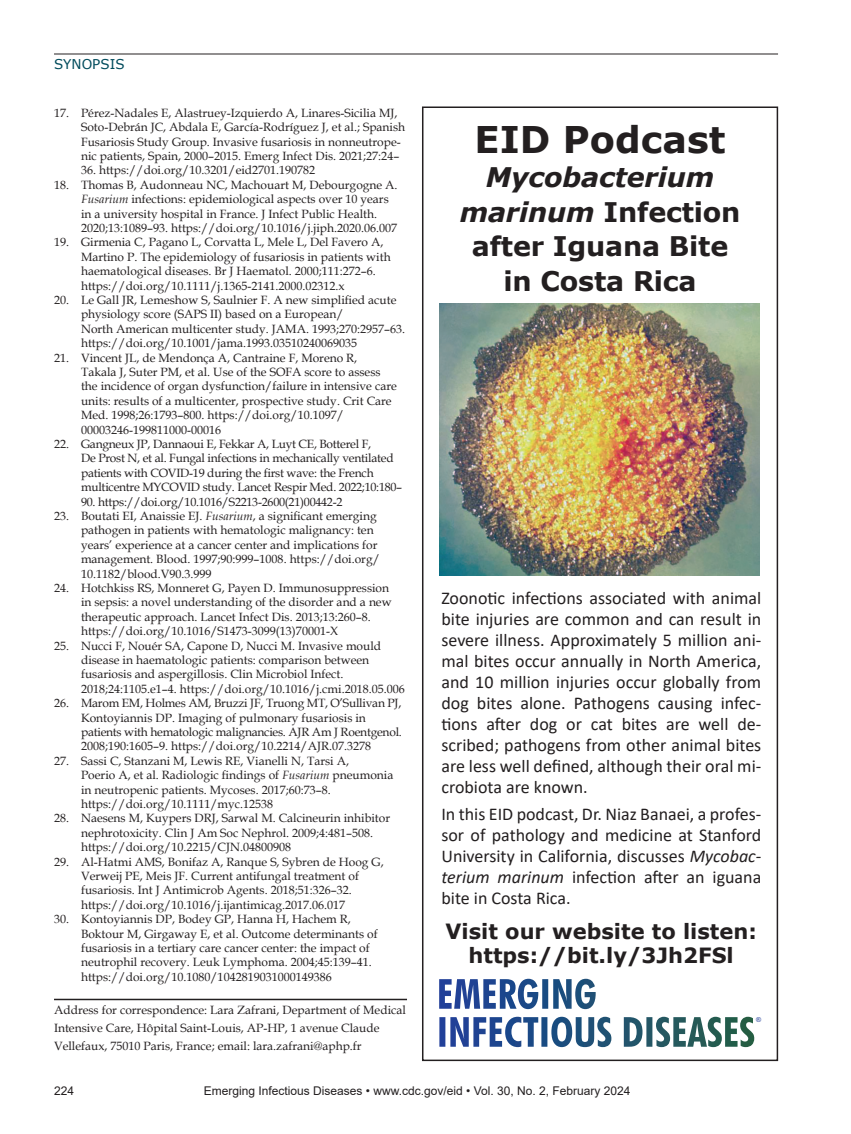
<style>
.page{position:relative;width:851px;height:1134px;background:#fff}
.page>*{position:absolute;margin:0;border:0;box-sizing:border-box;transform-origin:0 0}
.t1{font:700 36.75px "Verdana";color:#231f20}
.t2{font:700 27px/34.5px "Verdana";letter-spacing:-.01em;color:#231f20;text-align:center}
.t3{font:700 21px/24px "Verdana";color:#231f20;text-align:center}
.t4{font:18px/21px "Calibri";color:#231f20;text-align:justify}
.t5{font:13.5px "Verdana";color:#004b5c}
.t6{font:12px/14.4px "Book Antiqua";color:#231f20}
.t7{font:12px/14.4px "Book Antiqua";letter-spacing:-.02em;color:#231f20}
.t8{font:12px "Arial";color:#231f20}
.t9{font:6.9px "Arial";color:#223f99}
.s1{font-style:italic}
</style>
<div class="page">
<hr style="left:54px;top:54px;width:724px;height:1px;background:#231f20">
<hr style="left:54px;top:999px;width:353px;height:1px;background:#231f20">
<div style="left:422px;top:106px;width:356px;height:955px;border:2px solid #231f20"></div>
<svg style="left:439px;top:979px;width:315px;height:68px"></svg>
<img style="left:439px;top:304px;width:320px;height:272px">
<p class="t5" style="left:54px;top:55px;width:72px">SYNOPSIS</p>
<p class="t6" style="left:81px;top:105px;width:325px;text-indent:-27px">17. Pérez-Nadales E, Alastruey-Izquierdo A, Linares-Sicilia MJ, Soto-Debrán JC, Abdala E, García-Rodríguez J, et al.; Spanish Fusariosis Study Group. Invasive fusariosis in nonneutrope&shy;nic patients, Spain, 2000–2015. Emerg Infect Dis. 2021;27:24–</p>
<p class="t6" style="left:81px;top:163px;width:236px">36. https://doi.org/10.3201/eid2701.190782</p>
<p class="t6" style="left:81px;top:177px;width:318px;text-indent:-27px">18. Thomas B, Audonneau NC, Machouart M, Debourgogne A.<br><span class="s1">Fusarium</span> infections: epidemiological aspects over 10 years in a university hospital in France. J Infect Public Health.<br>2020;13:1089–93. https://doi.org/10.1016/j.jiph.2020.06.007</p>
<p class="t6" style="left:81px;top:235px;width:311px;text-indent:-27px">19. Girmenia C, Pagano L, Corvatta L, Mele L, Del Favero A, Martino P. The epidemiology of fusariosis in patients with haematological diseases. Br J Haematol. 2000;111:272–6. https://doi.org/10.1111/j.1365-2141.2000.02312.x</p>
<p class="t6" style="left:81px;top:292px;width:325px;text-indent:-27px">20. Le Gall JR, Lemeshow S, Saulnier F. A new simplified acute physiology score (SAPS II) based on a European/<br>North American multicenter study. JAMA. 1993;270:2957–63. https://doi.org/10.1001/jama.1993.03510240069035</p>
<p class="t6" style="left:81px;top:350px;width:317px;text-indent:-27px">21. Vincent JL, de Mendonça A, Cantraine F, Moreno R,<br>Takala J, Suter PM, et al. Use of the SOFA score to assess the incidence of organ dysfunction/failure in intensive care units: results of a multicenter, prospective study. Crit Care Med. 1998;26:1793–800. https://doi.org/10.1097/ 00003246-199811000-00016</p>
<p class="t7" style="left:81px;top:436px;width:323px;text-indent:-27px">22. Gangneux JP, Dannaoui E, Fekkar A, Luyt CE, Botterel F,<br>De Prost N, et al. Fungal infections in mechanically ventilated patients with COVID-19 during the first wave: the French multicentre MYCOVID study. Lancet Respir Med. 2022;10:180–</p>
<p class="t7" style="left:81px;top:494px;width:263px">90. https://doi.org/10.1016/S2213-2600(21)00442-2</p>
<p class="t6" style="left:81px;top:508px;width:300px;text-indent:-27px">23. Boutati EI, Anaissie EJ. <span class="s1">Fusarium</span>, a significant emerging pathogen in patients with hematologic malignancy: ten years’ experience at a cancer center and implications for management. Blood. 1997;90:999–1008. https://doi.org/ 10.1182/blood.V90.3.999</p>
<p class="t6" style="left:81px;top:580px;width:312px;text-indent:-27px">24. Hotchkiss RS, Monneret G, Payen D. Immunosuppression in sepsis: a novel understanding of the disorder and a new therapeutic approach. Lancet Infect Dis. 2013;13:260–8. https://doi.org/10.1016/S1473-3099(13)70001-X</p>
<p class="t6" style="left:81px;top:638px;width:325px;text-indent:-27px">25. Nucci F, Nouér SA, Capone D, Nucci M. Invasive mould disease in haematologic patients: comparison between fusariosis and aspergillosis. Clin Microbiol Infect.<br>2018;24:1105.e1–4. https://doi.org/10.1016/j.cmi.2018.05.006</p>
<p class="t7" style="left:81px;top:696px;width:322px;text-indent:-27px">26. Marom EM, Holmes AM, Bruzzi JF, Truong MT, O’Sullivan PJ, Kontoyiannis DP. Imaging of pulmonary fusariosis in patients with hematologic malignancies. AJR Am J Roentgenol.<br>2008;190:1605–9. https://doi.org/10.2214/AJR.07.3278</p>
<p class="t6" style="left:81px;top:753px;width:314px;text-indent:-27px">27. Sassi C, Stanzani M, Lewis RE, Vianelli N, Tarsi A,<br>Poerio A, et al. Radiologic findings of <span class="s1">Fusarium</span> pneumonia in neutropenic patients. Mycoses. 2017;60:73–8. https://doi.org/10.1111/myc.12538</p>
<p class="t6" style="left:81px;top:811px;width:310px;text-indent:-27px">28. Naesens M, Kuypers DRJ, Sarwal M. Calcineurin inhibitor nephrotoxicity. Clin J Am Soc Nephrol. 2009;4:481–508. https://doi.org/10.2215/CJN.04800908</p>
<p class="t6" style="left:81px;top:854px;width:304px;text-indent:-27px">29. Al-Hatmi AMS, Bonifaz A, Ranque S, Sybren de Hoog G, Verweij PE, Meis JF. Current antifungal treatment of fusariosis. Int J Antimicrob Agents. 2018;51:326–32. https://doi.org/10.1016/j.ijantimicag.2017.06.017</p>
<p class="t6" style="left:81px;top:912px;width:298px;text-indent:-27px">30. Kontoyiannis DP, Bodey GP, Hanna H, Hachem R, Boktour M, Girgaway E, et al. Outcome determinants of fusariosis in a tertiary care cancer center: the impact of neutrophil recovery. Leuk Lymphoma. 2004;45:139–41. https://doi.org/10.1080/1042819031000149386</p>
<p class="t6" style="left:54px;top:1000px;width:353px;line-height:18px">Address for correspondence: Lara Zafrani, Department of Medical<br>Intensive Care, Hôpital Saint-Louis, AP-HP, 1 avenue Claude<br>Vellefaux, 75010 Paris, France; email: lara.zafrani@aphp.fr</p>
<p class="t8" style="left:54px;top:1083px;width:22px">224</p>
<p class="t8" style="left:204px;top:1083px;width:428px">Emerging Infectious Diseases • www.cdc.gov/eid • Vol. 30, No. 2, February 2024</p>
<h1 class="t1" style="left:474px;top:114px;width:252px">EID Podcast</h1>
<h2 class="t2" style="left:459px;top:160px;width:282px"><span class="s1">Mycobacterium marinum</span> Infection after Iguana Bite in Costa Rica</h2>
<p class="t4" style="left:441px;top:587px;width:321px">Zoonotic infections associated with animal bite injuries are common and can result in severe illness. Approximately 5 million ani&shy;mal bites occur annually in North America, and 10 million injuries occur globally from dog bites alone. Pathogens causing infec&shy;tions after dog or cat bites are well de&shy;scribed; pathogens from other animal bites are less well defined, although their oral mi&shy;crobiota are known.</p>
<h3 class="t4" style="left:441px;top:803px;width:321px">In this EID podcast, Dr. Niaz Banaei, a profes&shy;sor of pathology and medicine at Stanford University in California, discusses <span class="s1">Mycobac&shy;terium marinum</span> infection after an iguana bite in Costa Rica.</h3>
<h3 class="t3" style="left:445px;top:919px;width:313px">Visit our website to listen: https://bit.ly/3Jh2FSl</h3>
<p class="t9" style="left:756px;top:1015px;width:7px">®</p>
</div>
